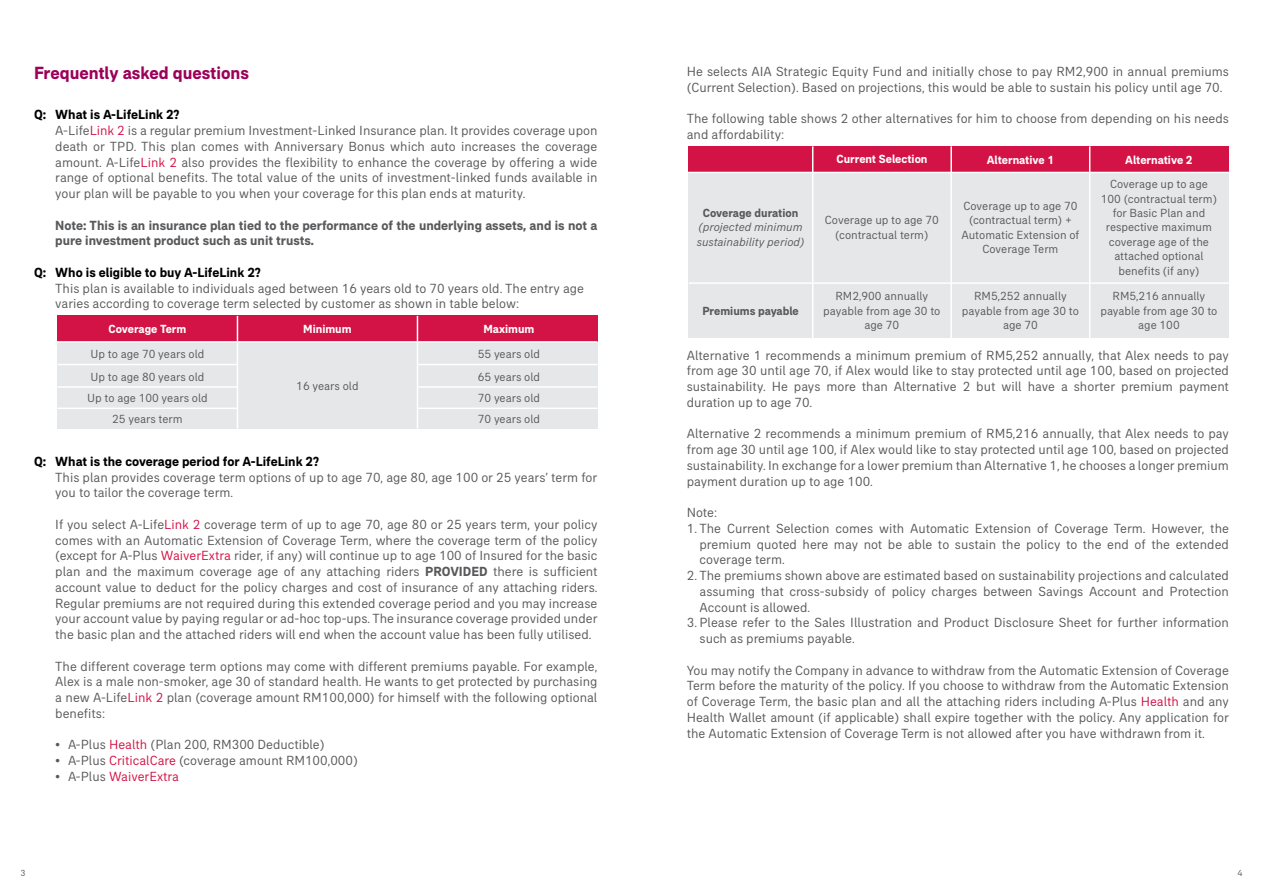
<style>
.page{position:relative;width:1263px;height:893px;background:#fff}
.page>*{position:absolute;margin:0;border:0;box-sizing:border-box;transform-origin:0 0}
.t1{font:700 18px "AIA Everest";color:#9c0058}
.t2{font:13.5px/15.8px "AIA Everest";color:#58595b;text-align:justify}
.t3{font:700 13.5px/15.8px "AIA Everest";color:#58595b}
.t4{font:700 13.5px "AIA Everest";color:#000}
.t5{font:13.5px "AIA Everest";color:#d31245}
.t6{font:12px/14.4px "AIA Everest";color:#58595b;text-align:center}
.t7{font:700 12px "AIA Everest";color:#fff}
.t8{font:italic 12px/14.4px "AIA Everest";color:#58595b}
.t9{font:700 12px "AIA Everest";color:#58595b}
.t10{font:9px "AIA Everest";color:#58595b}
.s1{font-weight:700;color:#000}
.s2{color:#d31245}
.s3{font-weight:700}
.s4{color:#58595b}
</style>
<div class="page">
<div style="left:57px;top:316px;width:540px;height:26px;background:#d31245"></div>
<div style="left:57px;top:342px;width:540px;height:87px;background:#e6e7e8"></div>
<hr style="left:57px;top:341px;width:540px;height:2px;background:#fff">
<hr style="left:57px;top:364px;width:180px;height:1px;background:#fff">
<hr style="left:57px;top:386px;width:180px;height:2px;background:#fff">
<hr style="left:57px;top:408px;width:180px;height:1px;background:#fff">
<hr style="left:417px;top:364px;width:180px;height:1px;background:#fff">
<hr style="left:417px;top:386px;width:180px;height:2px;background:#fff">
<hr style="left:417px;top:408px;width:180px;height:1px;background:#fff">
<hr style="left:237px;top:316px;width:1px;height:113px;background:#fff">
<hr style="left:417px;top:316px;width:1px;height:113px;background:#fff">
<div style="left:689px;top:146px;width:540px;height:26px;background:#d31245"></div>
<div style="left:689px;top:172px;width:540px;height:166px;background:#e6e7e8"></div>
<hr style="left:688px;top:172px;width:541px;height:1px;background:#fff">
<hr style="left:689px;top:282px;width:540px;height:2px;background:#fff">
<hr style="left:950px;top:146px;width:2px;height:192px;background:#fff">
<hr style="left:812px;top:146px;width:1px;height:192px;background:#fff">
<hr style="left:1089px;top:146px;width:1px;height:192px;background:#fff">
<h1 class="t1" style="left:34px;top:63px;width:216px">Frequently asked questions</h1>
<p class="t2" style="left:55px;top:107px;width:544px;text-align:left;text-indent:-21px"><span class="s1">Q: What is A-LifeLink 2?<br></span>A-Life<span class="s2">Link 2</span> is a regular premium Investment-Linked Insurance plan. It provides coverage upon death or TPD. This plan comes with Anniversary Bonus which auto increases the coverage amount. A-Life<span class="s2">Link 2</span> also provides the flexibility to enhance the coverage by offering a wide range of optional benefits. The total value of the units of investment-linked funds available in your plan will be payable to you when your coverage for this plan ends at maturity.</p>
<p class="t3" style="left:55px;top:217px;width:544px">Note: This is an insurance plan tied to the performance of the underlying assets, and is not a pure investment product such as unit trusts.</p>
<p class="t4" style="left:34px;top:264px;width:228px">Q: Who is eligible to buy A-LifeLink 2?</p>
<p class="t2" style="left:55px;top:280px;width:530px">This plan is available to individuals aged between 16 years old to 70 years old. The entry age varies according to coverage term selected by customer as shown in table below:</p>
<p class="t7" style="left:108px;top:322px;width:79px">Coverage Term</p>
<p class="t7" style="left:303px;top:322px;width:50px">Minimum</p>
<p class="t6" style="left:87px;top:342px;width:122px;line-height:22.5px;text-align:left">Up to age 70 years old<br>Up to age 80 years old<br>Up to age 100 years old</p>
<p class="t6" style="left:112px;top:411px;width:72px">25 years term</p>
<p class="t6" style="left:296px;top:378px;width:64px">16 years old</p>
<p class="t7" style="left:483px;top:322px;width:53px">Maximum</p>
<p class="t6" style="left:478px;top:342px;width:64px;line-height:22.5px;text-align:justify">55 years old 65 years old 70 years old</p>
<p class="t6" style="left:478px;top:411px;width:64px">70 years old</p>
<p class="t4" style="left:34px;top:453px;width:286px">Q: What is the coverage period for A-LifeLink 2?</p>
<p class="t2" style="left:55px;top:469px;width:544px">This plan provides coverage term options of up to age 70, age 80, age 100 or 25 years’ term for you to tailor the coverage term.</p>
<p class="t2" style="left:55px;top:516px;width:544px">If you select A-Life<span class="s2">Link 2</span> coverage term of up to age 70, age 80 or 25 years term, your policy comes with an Automatic Extension of Coverage Term, where the coverage term of the policy (except for A-Plus <span class="s2">WaiverExtra</span> rider, if any) will continue up to age 100 of Insured for the basic plan and the maximum coverage age of any attaching riders <span class="s3">PROVIDED</span> there is sufficient account value to deduct for the policy charges and cost of insurance of any attaching riders.<br>Regular premiums are not required during this extended coverage period and you may increase your account value by paying regular or ad-hoc top-ups. The insurance coverage provided under the basic plan and the attached riders will end when the account value has been fully utilised.</p>
<p class="t2" style="left:55px;top:658px;width:544px">The different coverage term options may come with different premiums payable. For example, Alex is a male non-smoker, age 30 of standard health. He wants to get protected by purchasing a new A-Life<span class="s2">Link 2</span> plan (coverage amount RM100,000) for himself with the following optional benefits:</p>
<p class="t2" style="left:55px;top:737px;width:271px">• A-Plus <span class="s2">Health</span> (Plan 200, RM300 Deductible)</p>
<p class="t2" style="left:55px;top:752px;width:304px">• A-Plus <span class="s2">CriticalCare</span> (coverage amount RM100,000)</p>
<p class="t5" style="left:55px;top:769px;width:125px"><span class="s4">• A-Plus</span> WaiverExtra</p>
<p class="t2" style="left:687px;top:63px;width:544px">He selects AIA Strategic Equity Fund and initially chose to pay RM2,900 in annual premiums (Current Selection). Based on projections, this would be able to sustain his policy until age 70.</p>
<p class="t2" style="left:687px;top:111px;width:544px">The following table shows 2 other alternatives for him to choose from depending on his needs and affordability:</p>
<p class="t9" style="left:703px;top:206px;width:97px">Coverage duration</p>
<p class="t8" style="left:697px;top:220px;width:109px">(projected minimum sustainability period)</p>
<p class="t9" style="left:702px;top:304px;width:98px">Premiums payable</p>
<p class="t7" style="left:836px;top:152px;width:93px">Current Selection</p>
<p class="t7" style="left:987px;top:153px;width:69px">Alternative 1</p>
<p class="t7" style="left:1125px;top:153px;width:69px">Alternative 2</p>
<p class="t6" style="left:825px;top:213px;width:116px">Coverage up to age 70 (contractual term)</p>
<p class="t6" style="left:823px;top:289px;width:119px">RM2,900 annually payable from age 30 to age 70</p>
<p class="t6" style="left:1101px;top:177px;width:118px">Coverage up to age<br>100 (contractual term) for Basic Plan and respective maximum coverage age of the attached optional benefits (if any)</p>
<p class="t6" style="left:961px;top:198px;width:120px">Coverage up to age 70 (contractual term) +<br>Automatic Extension of<br>Coverage Term</p>
<p class="t6" style="left:962px;top:289px;width:119px">RM5,252 annually payable from age 30 to age 70</p>
<p class="t6" style="left:1100px;top:289px;width:119px">RM5,216 annually payable from age 30 to age 100</p>
<p class="t2" style="left:687px;top:347px;width:544px">Alternative 1 recommends a minimum premium of RM5,252 annually, that Alex needs to pay from age 30 until age 70, if Alex would like to stay protected until age 100, based on projected sustainability. He pays more than Alternative 2 but will have a shorter premium payment duration up to age 70.</p>
<p class="t2" style="left:687px;top:426px;width:544px">Alternative 2 recommends a minimum premium of RM5,216 annually, that Alex needs to pay from age 30 until age 100, if Alex would like to stay protected until age 100, based on projected sustainability. In exchange for a lower premium than Alternative 1, he chooses a longer premium payment duration up to age 100.</p>
<p class="t2" style="left:687px;top:504px;width:32px">Note:</p>
<p class="t2" style="left:699px;top:520px;width:531px;text-indent:-13px">1. The Current Selection comes with Automatic Extension of Coverage Term. However, the premium quoted here may not be able to sustain the policy to the end of the extended coverage term.</p>
<p class="t2" style="left:699px;top:567px;width:531px;text-indent:-13px">2. The premiums shown above are estimated based on sustainability projections and calculated assuming that cross-subsidy of policy charges between Savings Account and Protection Account is allowed.</p>
<p class="t2" style="left:699px;top:615px;width:531px;text-indent:-13px">3. Please refer to the Sales Illustration and Product Disclosure Sheet for further information such as premiums payable.</p>
<p class="t2" style="left:687px;top:662px;width:544px">You may notify the Company in advance to withdraw from the Automatic Extension of Coverage Term before the maturity of the policy. If you choose to withdraw from the Automatic Extension of Coverage Term, the basic plan and all the attaching riders including A-Plus <span class="s2">Health</span> and any Health Wallet amount (if applicable) shall expire together with the policy. Any application for the Automatic Extension of Coverage Term is not allowed after you have withdrawn from it.</p>
<p class="t10" style="left:20px;top:868px;width:7px">3</p>
<p class="t10" style="left:1237px;top:868px;width:7px">4</p>
</div>
